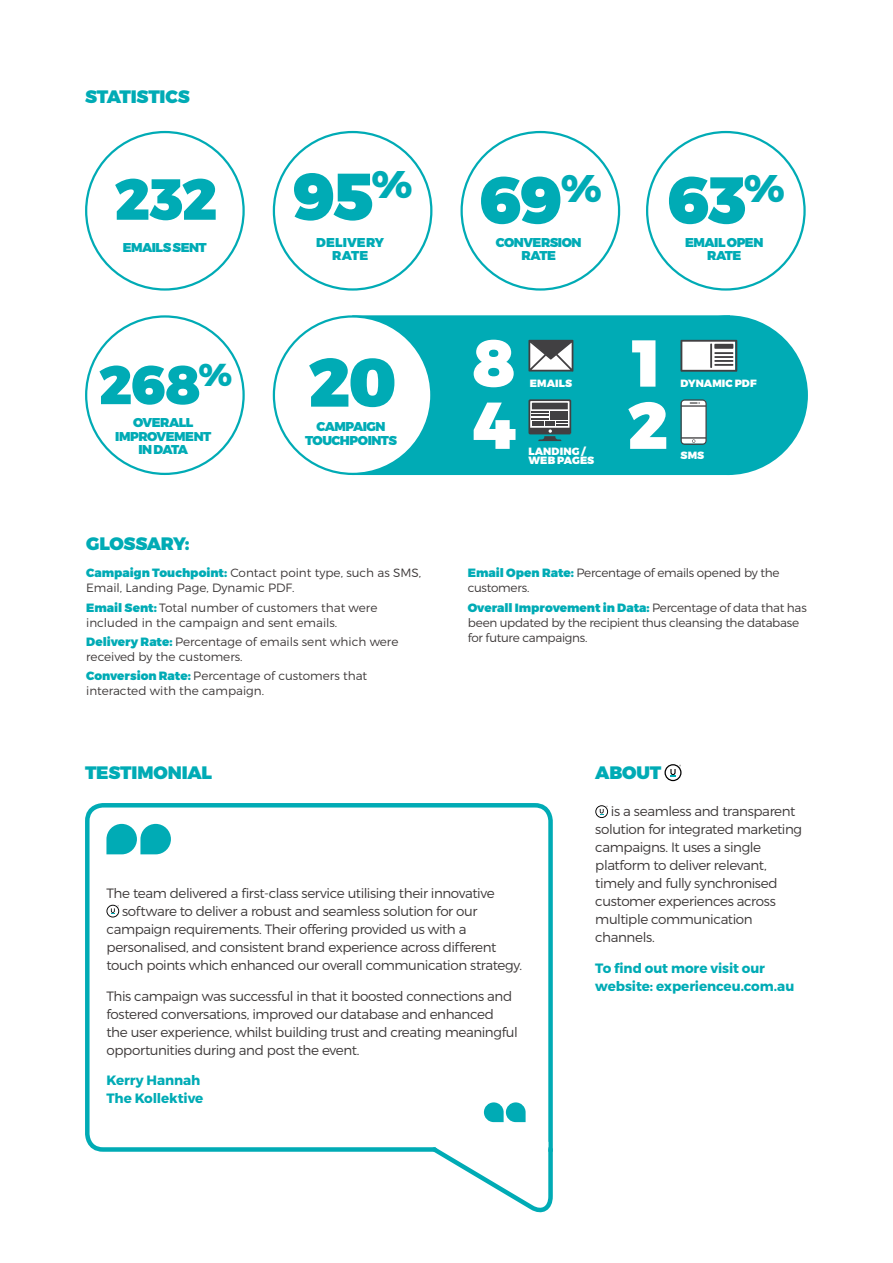
<style>
.page{position:relative;width:893px;height:1263px;background:#fff}
.page>*{position:absolute;margin:0;border:0;box-sizing:border-box;transform-origin:0 0}
.t1{font:900 68.4px "Montserrat";color:#00abb5}
.t2{font:900 66px "Montserrat";color:#00abb5}
.t3{font:900 66px "Montserrat";color:#fff}
.t4{font:900 57.9px "Montserrat";color:#00abb5}
.t5{font:900 54.3px "Montserrat";color:#00abb5}
.t6{font:900 18px "Montserrat";letter-spacing:-.015em;color:#00abb5}
.t7{font:300 13.5px/18px "Montserrat";letter-spacing:-.03em;color:#3c3838}
.t8{font:700 13.5px/18px "Montserrat";letter-spacing:-.005em;color:#00abb5}
.t9{font:900 12.75px/14px "Montserrat";letter-spacing:-.035em;color:#00abb5;text-align:center}
.t10{font:900 12.75px/14px "Montserrat";letter-spacing:.005em;color:#00abb5;text-align:center}
.t11{font:300 12px/15px "Montserrat";color:#3c3838}
.t12{font:300 12px/15px "Montserrat";letter-spacing:-.025em;color:#3c3838}
.t13{font:900 10.5px/9px "Montserrat";letter-spacing:.01em;color:#fff}
.s1{font-weight:900;color:#00abb5}
</style>
<div class="page">
<svg style="left:664px;top:764px;width:17px;height:17px"></svg>
<svg style="left:595px;top:805px;width:13px;height:13px"></svg>
<svg style="left:85px;top:803px;width:468px;height:349px"></svg>
<svg style="left:106px;top:905px;width:13px;height:12px"></svg>
<svg style="left:428px;top:1142px;width:125px;height:71px"></svg>
<svg style="left:106px;top:824px;width:65px;height:30px"></svg>
<svg style="left:484px;top:1102px;width:42px;height:20px"></svg>
<div style="left:649px;top:316px;width:158px;height:158px;background:#00abb5;border-radius:50%"></div>
<div style="left:352px;top:315px;width:378px;height:160px;background:#00abb5;border:2px solid #00abb5"></div>
<div style="left:274px;top:316px;width:157px;height:158px;background:#fff;border-radius:50%"></div>
<svg style="left:528px;top:399px;width:43px;height:42px;background:#61777a"></svg>
<svg style="left:680px;top:340px;width:57px;height:32px;background:#bcc0c1"></svg>
<svg style="left:680px;top:399px;width:27px;height:46px"></svg>
<svg style="left:528px;top:340px;width:45px;height:32px"></svg>
<h3 class="t6" style="left:85px;top:85px;width:106px">STATISTICS</h3>
<h3 class="t4" style="left:114px;top:163px;width:104px">232</h3>
<p class="t9" style="left:123px;top:241px;width:86px">EMAILS SENT</p>
<h3 class="t5" style="left:99px;top:351px;width:135px">268<sup>%</sup></h3>
<p class="t9" style="left:115px;top:416px;width:98px">OVERALL<br>IMPROVEMENT<br>IN DATA</p>
<h3 class="t6" style="left:86px;top:532px;width:105px">GLOSSARY:</h3>
<h2 class="t2" style="left:293px;top:155px;width:121px">95<sup>%</sup></h2>
<p class="t10" style="left:316px;top:235px;width:69px">DELIVERY<br>RATE</p>
<h1 class="t1" style="left:308px;top:340px;width:90px">20</h1>
<p class="t9" style="left:305px;top:420px;width:93px">CAMPAIGN<br>TOUCHPOINTS</p>
<p class="t11" style="left:86px;top:565px;width:337px"><span class="s1">Campaign Touchpoint:</span> Contact point type, such as SMS,<br>Email, Landing Page, Dynamic PDF.</p>
<p class="t11" style="left:86px;top:600px;width:293px"><span class="s1">Email Sent:</span> Total number of customers that were included in the campaign and sent emails.</p>
<p class="t11" style="left:86px;top:634px;width:314px"><span class="s1">Delivery Rate:</span> Percentage of emails sent which were received by the customers.</p>
<p class="t11" style="left:86px;top:668px;width:283px"><span class="s1">Conversion Rate:</span> Percentage of customers that interacted with the campaign.</p>
<h2 class="t2" style="left:479px;top:159px;width:125px">69<sup>%</sup></h2>
<p class="t9" style="left:496px;top:235px;width:87px">CONVERSION<br>RATE</p>
<h2 class="t2" style="left:667px;top:159px;width:120px">63<sup>%</sup></h2>
<p class="t9" style="left:685px;top:235px;width:80px">EMAIL OPEN<br>RATE</p>
<h2 class="t3" style="left:472px;top:322px;width:45px">8</h2>
<h2 class="t3" style="left:472px;top:384px;width:45px">4</h2>
<p class="t13" style="left:530px;top:379px;width:44px">EMAILS</p>
<p class="t13" style="left:528px;top:447px;width:67px">LANDING /<br>WEB PAGES</p>
<h2 class="t3" style="left:632px;top:322px;width:30px">1</h2>
<h2 class="t3" style="left:628px;top:384px;width:42px">2</h2>
<p class="t13" style="left:680px;top:379px;width:78px">DYNAMIC PDF</p>
<p class="t13" style="left:680px;top:451px;width:25px">SMS</p>
<p class="t12" style="left:468px;top:565px;width:313px"><span class="s1">Email Open Rate:</span> Percentage of emails opened by the customers.</p>
<p class="t12" style="left:468px;top:600px;width:341px"><span class="s1">Overall Improvement in Data:</span> Percentage of data that has been updated by the recipient thus cleansing the database for future campaigns.</p>
<h3 class="t6" style="left:85px;top:762px;width:129px">TESTIMONIAL</h3>
<h3 class="t6" style="left:595px;top:762px;width:67px">ABOUT</h3>
<p class="t7" style="left:595px;top:802px;width:208px;text-indent:16px">is a seamless and transparent solution for integrated marketing campaigns. It uses a single platform to deliver relevant, timely and fully synchronised customer experiences across multiple communication channels.</p>
<p class="t8" style="left:595px;top:959px;width:200px">To find out more visit our website: experienceu.com.au</p>
<p class="t7" style="left:106px;top:884px;width:390px">The team delivered a first-class service utilising their innovative</p>
<p class="t7" style="left:122px;top:902px;width:357px">software to deliver a robust and seamless solution for our</p>
<p class="t7" style="left:106px;top:920px;width:362px">campaign requirements. Their offering provided us with a</p>
<p class="t7" style="left:106px;top:938px;width:391px">personalised, and consistent brand experience across different</p>
<p class="t7" style="left:106px;top:956px;width:417px">touch points which enhanced our overall communication strategy.</p>
<p class="t7" style="left:106px;top:986px;width:413px">This campaign was successful in that it boosted connections and fostered conversations, improved our database and enhanced the user experience, whilst building trust and creating meaningful opportunities during and post the event.</p>
<p class="t8" style="left:106px;top:1072px;width:98px">Kerry Hannah<br>The Kollektive</p>
</div>
